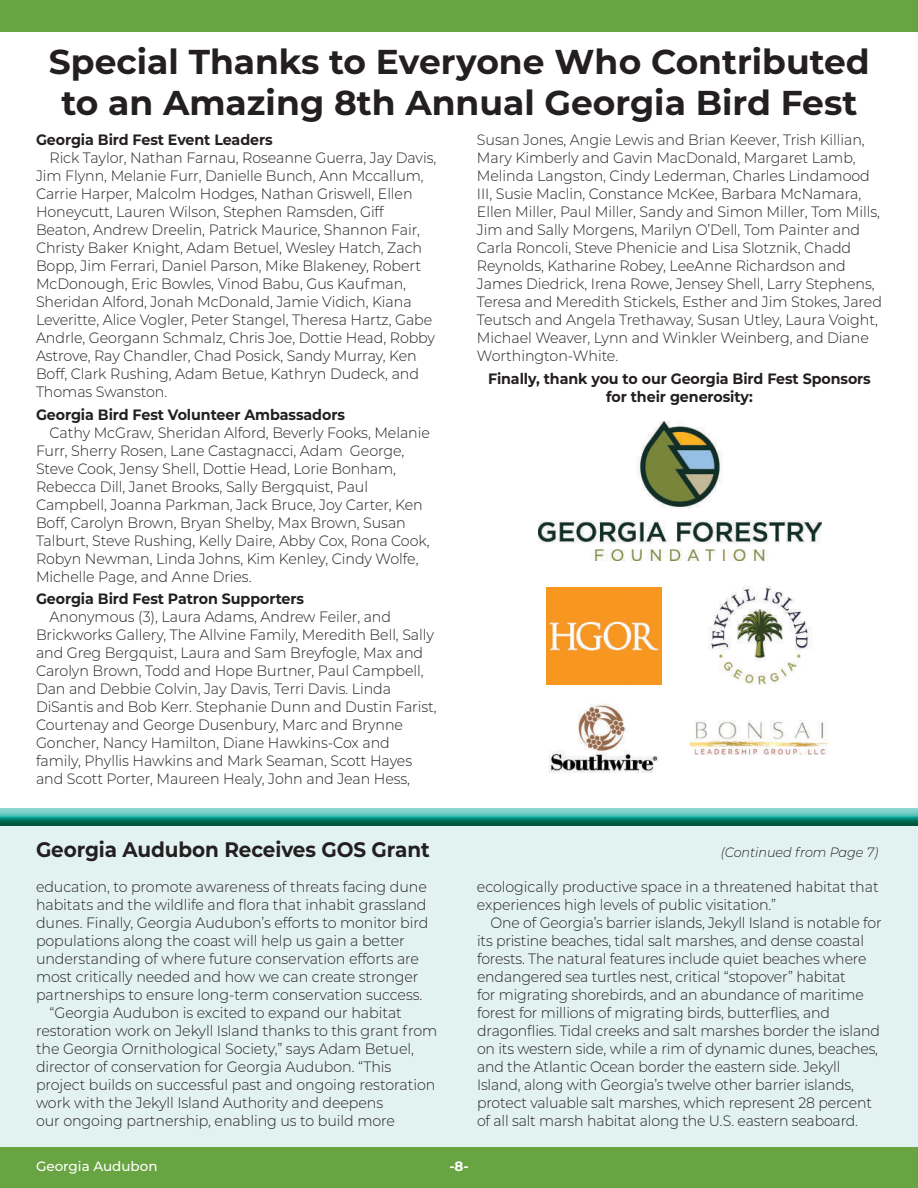
<style>
.page{position:relative;width:918px;height:1188px;background:#fff}
.page>*{position:absolute;margin:0;border:0;box-sizing:border-box;transform-origin:0 0}
.t1{font:700 34.5px/41.4px "Montserrat";color:#231f20;text-align:center}
.t2{font:700 21px "Montserrat";letter-spacing:-.005em;color:#231f20;scale:.95 1}
.t3{font:300 15px/18px "Montserrat";letter-spacing:-.005em;color:#231f20;scale:.95 1}
.t4{font:300 15px/18px "Montserrat";letter-spacing:-.005em;color:#231f20;scale:.94 1}
.t5{font:700 15px/18px "Montserrat";letter-spacing:-.005em;color:#231f20;text-align:center;scale:.95 1}
.t6{font:italic 300 13.5px "Montserrat";letter-spacing:-.005em;color:#231f20;scale:.95 1}
.t7{font:500 13.5px "Montserrat";color:#fff}
.t8{font:700 13.5px "Montserrat";color:#fff}
</style>
<div class="page">
<div style="left:0;top:819px;width:918px;height:329px;background:#e2f2f1"></div>
<div style="left:0;top:1148px;width:918px;height:40px;background:#69a442"></div>
<div style="left:0;top:0;width:918px;height:32px;background:#69a442"></div>
<img style="left:538px;top:422px;width:284px;height:138px">
<img style="left:547px;top:587px;width:115px;height:97px">
<img style="left:708px;top:586px;width:104px;height:99px">
<img style="left:690px;top:721px;width:139px;height:34px">
<img style="left:549px;top:704px;width:110px;height:69px">
<div style="left:0;top:807px;width:918px;height:16px;background:#8fd7d2"></div>
<div style="left:0;top:809px;width:918px;height:19px;background:#ca612c;opacity:.75"></div>
<h1 class="t1" style="left:49px;top:39px;width:822px">Special Thanks to Everyone Who Contributed to an Amazing 8th Annual Georgia Bird Fest</h1>
<p class="t5" style="left:36px;top:130px;width:251px">Georgia Bird Fest Event Leaders</p>
<p class="t3" style="left:36px;top:148px;width:423px;text-indent:13px">Rick Taylor, Nathan Farnau, Roseanne Guerra, Jay Davis, Jim Flynn, Melanie Furr, Danielle Bunch, Ann Mccallum, Carrie Harper, Malcolm Hodges, Nathan Griswell, Ellen Honeycutt, Lauren Wilson, Stephen Ramsden, Giff Beaton, Andrew Dreelin, Patrick Maurice, Shannon Fair, Christy Baker Knight, Adam Betuel, Wesley Hatch, Zach Bopp, Jim Ferrari, Daniel Parson, Mike Blakeney, Robert McDonough, Eric Bowles, Vinod Babu, Gus Kaufman, Sheridan Alford, Jonah McDonald, Jamie Vidich, Kiana Leveritte, Alice Vogler, Peter Stangel, Theresa Hartz, Gabe Andrle, Georgann Schmalz, Chris Joe, Dottie Head, Robby Astrove, Ray Chandler, Chad Posick, Sandy Murray, Ken Boff, Clark Rushing, Adam Betue, Kathryn Dudeck, and Thomas Swanston.</p>
<p class="t5" style="left:36px;top:404px;width:327px">Georgia Bird Fest Volunteer Ambassadors</p>
<p class="t3" style="left:36px;top:423px;width:416px;text-indent:13px">Cathy McGraw, Sheridan Alford, Beverly Fooks, Melanie Furr, Sherry Rosen, Lane Castagnacci, Adam George, Steve Cook, Jensy Shell, Dottie Head, Lorie Bonham, Rebecca Dill, Janet Brooks, Sally Bergquist, Paul Campbell, Joanna Parkman, Jack Bruce, Joy Carter, Ken Boff, Carolyn Brown, Bryan Shelby, Max Brown, Susan Talburt, Steve Rushing, Kelly Daire, Abby Cox, Rona Cook, Robyn Newman, Linda Johns, Kim Kenley, Cindy Wolfe, Michelle Page, and Anne Dries.</p>
<p class="t5" style="left:36px;top:589px;width:284px">Georgia Bird Fest Patron Supporters</p>
<p class="t3" style="left:36px;top:607px;width:423px;text-indent:13px">Anonymous (3), Laura Adams, Andrew Feiler, and Brickworks Gallery, The Allvine Family, Meredith Bell, Sally and Greg Bergquist, Laura and Sam Breyfogle, Max and Carolyn Brown, Todd and Hope Burtner, Paul Campbell, Dan and Debbie Colvin, Jay Davis, Terri Davis. Linda DiSantis and Bob Kerr. Stephanie Dunn and Dustin Farist, Courtenay and George Dusenbury, Marc and Brynne Goncher, Nancy Hamilton, Diane Hawkins-Cox and family, Phyllis Hawkins and Mark Seaman, Scott Hayes and Scott Porter, Maureen Healy, John and Jean Hess,</p>
<p class="t3" style="left:477px;top:130px;width:428px">Susan Jones, Angie Lewis and Brian Keever, Trish Killian, Mary Kimberly and Gavin MacDonald, Margaret Lamb, Melinda Langston, Cindy Lederman, Charles Lindamood III, Susie Maclin, Constance McKee, Barbara McNamara, Ellen Miller, Paul Miller, Sandy and Simon Miller, Tom Mills, Jim and Sally Morgens, Marilyn O’Dell, Tom Painter and Carla Roncoli, Steve Phenicie and Lisa Slotznik, Chadd Reynolds, Katharine Robey, LeeAnne Richardson and James Diedrick, Irena Rowe, Jensey Shell, Larry Stephens, Teresa and Meredith Stickels, Esther and Jim Stokes, Jared Teutsch and Angela Trethaway, Susan Utley, Laura Voight, Michael Weaver, Lynn and Winkler Weinberg, and Diane Worthington-White.</p>
<p class="t5" style="left:488px;top:368px;width:404px">Finally, thank you to our Georgia Bird Fest Sponsors for their generosity:</p>
<h2 class="t2" style="left:36px;top:835px;width:416px">Georgia Audubon Receives GOS Grant</h2>
<p class="t6" style="left:721px;top:843px;width:167px">(Continued from Page 7)</p>
<p class="t3" style="left:36px;top:877px;width:413px">education, to promote awareness of threats facing dune</p>
<p class="t3" style="left:36px;top:895px;width:413px">habitats and the wildlife and flora that inhabit grassland</p>
<p class="t3" style="left:36px;top:913px;width:415px">dunes. Finally, Georgia Audubon’s efforts to monitor bird</p>
<p class="t3" style="left:36px;top:931px;width:390px">populations along the coast will help us gain a better</p>
<p class="t3" style="left:36px;top:949px;width:405px">understanding of where future conservation efforts are</p>
<p class="t3" style="left:36px;top:967px;width:404px">most critically needed and how we can create stronger</p>
<p class="t3" style="left:36px;top:985px;width:408px">partnerships to ensure long-term conservation success.</p>
<p class="t3" style="left:49px;top:1003px;width:372px">“Georgia Audubon is excited to expand our habitat</p>
<p class="t3" style="left:36px;top:1021px;width:424px">restoration work on Jekyll Island thanks to this grant from</p>
<p class="t3" style="left:36px;top:1039px;width:399px">the Georgia Ornithological Society,” says Adam Betuel,</p>
<p class="t3" style="left:36px;top:1057px;width:376px">director of conservation for Georgia Audubon. “This</p>
<p class="t3" style="left:36px;top:1075px;width:422px">project builds on successful past and ongoing restoration</p>
<p class="t3" style="left:36px;top:1093px;width:367px">work with the Jekyll Island Authority and deepens</p>
<p class="t3" style="left:36px;top:1111px;width:379px">our ongoing partnership, enabling us to build more</p>
<p class="t3" style="left:477px;top:877px;width:424px">ecologically productive space in a threatened habitat that experiences high levels of public visitation.”</p>
<p class="t4" style="left:477px;top:913px;width:432px;text-indent:13px">One of Georgia’s barrier islands, Jekyll Island is notable for its pristine beaches, tidal salt marshes, and dense coastal forests. The natural features include quiet beaches where endangered sea turtles nest, critical “stopover” habitat<br>for migrating shorebirds, and an abundance of maritime forest for millions of migrating birds, butterflies, and dragonflies. Tidal creeks and salt marshes border the island on its western side, while a rim of dynamic dunes, beaches, and the Atlantic Ocean border the eastern side. Jekyll Island, along with Georgia’s twelve other barrier islands, protect valuable salt marshes, which represent 28 percent of all salt marsh habitat along the U.S. eastern seaboard.</p>
<p class="t7" style="left:36px;top:1157px;width:123px">Georgia Audubon</p>
<p class="t8" style="left:449px;top:1157px;width:21px">-8-</p>
</div>
